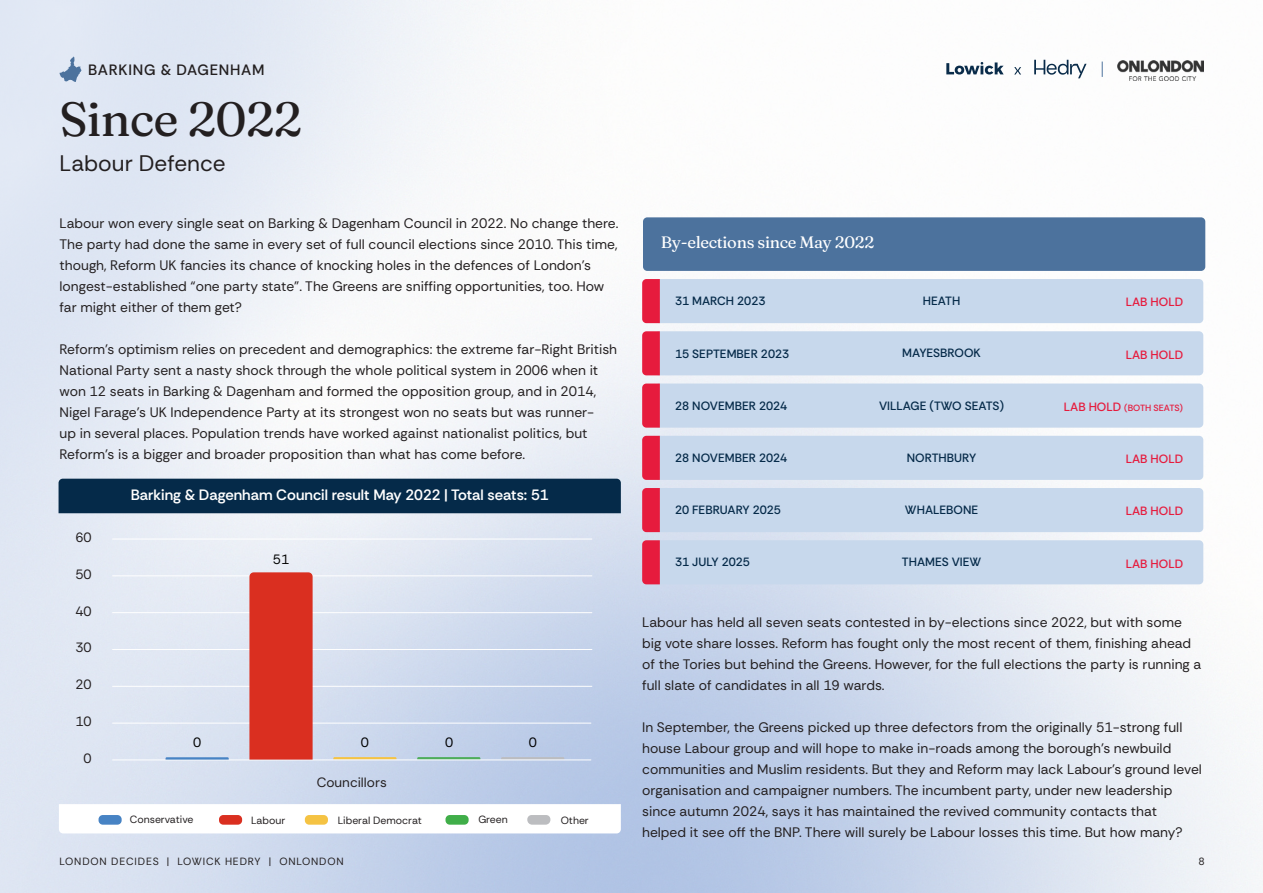
<style>
.page{position:relative;width:1263px;height:893px;background:#fff}
.page>*{position:absolute;margin:0;border:0;box-sizing:border-box;transform-origin:0 0}
.t1{font:900 48px "Fraunces 9 pt";letter-spacing:-.02em;color:#231f20}
.t2{font:22.5px "Rethink Sans";color:#231f20}
.t3{font:900 16.5px "Fraunces 9 pt";letter-spacing:-.02em;color:#fff}
.t4{font:600 15px "Rethink Sans";color:#fff}
.t5{font:500 15px "Rethink Sans";letter-spacing:.05em;color:#231f20}
.t6{font:13.8px/21px "Rethink Sans";color:#231f20}
.t7{font:13.5px "Rethink Sans";color:#231f20}
.t8{font:13.5px "Rethink Sans";color:#000}
.t9{font:500 12px "Rethink Sans";color:#052a49}
.t10{font:500 12px "Rethink Sans";color:#e61b3d}
.t11{font:10.5px "Rethink Sans";color:#231f20}
.t12{font:10.5px "Rethink Sans";letter-spacing:.08em;color:#231f20}
.t13{font:500 9px "Rethink Sans";color:#e61b3d}
.s1{font-size:12px}
</style>
<div class="page">
<img style="left:0;top:0;width:1263px;height:893px">
<svg style="left:946px;top:62px;width:58px;height:13px"></svg>
<svg style="left:1034px;top:60px;width:52px;height:18px"></svg>
<svg style="left:1014px;top:67px;width:7px;height:8px"></svg>
<img style="left:1118px;top:61px;width:85px;height:20px">
<svg style="left:1102px;top:62px;width:1px;height:15px"></svg>
<svg style="left:60px;top:57px;width:22px;height:25px"></svg>
<svg style="left:417px;top:757px;width:63px;height:2px"></svg>
<svg style="left:59px;top:804px;width:562px;height:29px"></svg>
<div style="left:99px;top:815px;width:23px;height:10px;background:#4783c4;border-radius:4px"></div>
<div style="left:219px;top:815px;width:23px;height:10px;background:#da2f20;border-radius:4px"></div>
<div style="left:305px;top:815px;width:23px;height:10px;background:#f5c343;border-radius:4px"></div>
<div style="left:527px;top:815px;width:23px;height:10px;background:#bcbdc0;border-radius:5px"></div>
<div style="left:445px;top:815px;width:24px;height:10px;background:#40ae49;border-radius:4px"></div>
<hr style="left:112px;top:686px;width:480px;height:1px;background:#fff">
<hr style="left:112px;top:649px;width:480px;height:1px;background:#fff">
<hr style="left:112px;top:575px;width:480px;height:1px;background:#fff">
<hr style="left:112px;top:612px;width:480px;height:1px;background:#fff">
<hr style="left:112px;top:539px;width:480px;height:1px;background:#fff">
<svg style="left:333px;top:757px;width:63px;height:2px"></svg>
<svg style="left:501px;top:757px;width:63px;height:2px"></svg>
<hr style="left:112px;top:759px;width:479px;height:1px;background:#fff">
<hr style="left:112px;top:723px;width:479px;height:1px;background:#fff">
<svg style="left:166px;top:757px;width:63px;height:3px"></svg>
<div style="left:249px;top:572px;width:64px;height:188px;background:#da2f20"></div>
<div style="left:643px;top:217px;width:562px;height:54px;background:#4c729d;border-radius:4px"></div>
<div style="left:655px;top:279px;width:548px;height:44px;background:#c7d8ec;border-radius:4px"></div>
<div style="left:655px;top:331px;width:548px;height:44px;background:#c7d8ec;border-radius:4px"></div>
<div style="left:655px;top:384px;width:548px;height:44px;background:#c7d8ec;border-radius:4px"></div>
<div style="left:655px;top:436px;width:548px;height:44px;background:#c7d8ec;border-radius:4px"></div>
<div style="left:655px;top:488px;width:548px;height:44px;background:#c7d8ec;border-radius:4px"></div>
<div style="left:655px;top:540px;width:548px;height:44px;background:#c7d8ec;border-radius:4px"></div>
<svg style="left:642px;top:279px;width:18px;height:44px"></svg>
<svg style="left:642px;top:331px;width:18px;height:44px"></svg>
<svg style="left:642px;top:384px;width:18px;height:44px"></svg>
<svg style="left:642px;top:436px;width:18px;height:44px"></svg>
<svg style="left:642px;top:488px;width:18px;height:44px"></svg>
<svg style="left:642px;top:540px;width:18px;height:44px"></svg>
<div style="left:59px;top:479px;width:562px;height:34px;background:#052a49"></div>
<p class="t5" style="left:88px;top:60px;width:178px">BARKING &amp; DAGENHAM</p>
<h1 class="t1" style="left:60px;top:82px;width:244px">Since 2022</h1>
<h2 class="t2" style="left:60px;top:149px;width:168px">Labour Defence</h2>
<p class="t6" style="left:60px;top:212px;width:560px">Labour won every single seat on Barking &amp; Dagenham Council in 2022. No change there.<br>The party had done the same in every set of full council elections since 2010. This time, though, Reform UK fancies its chance of knocking holes in the defences of London’s longest-established “one party state”. The Greens are sniffing opportunities, too. How far might either of them get?</p>
<p class="t6" style="left:60px;top:338px;width:559px">Reform’s optimism relies on precedent and demographics: the extreme far-Right British National Party sent a nasty shock through the whole political system in 2006 when it won 12 seats in Barking &amp; Dagenham and formed the opposition group, and in 2014, Nigel Farage’s UK Independence Party at its strongest won no seats but was runner-<br>up in several places. Population trends have worked against nationalist politics, but Reform’s is a bigger and broader proposition than what has come before.</p>
<p class="t7" style="left:75px;top:529px;width:18px">60</p>
<p class="t7" style="left:75px;top:566px;width:18px">50</p>
<p class="t7" style="left:75px;top:603px;width:18px">40</p>
<p class="t7" style="left:75px;top:639px;width:18px">30</p>
<p class="t7" style="left:75px;top:676px;width:18px">20</p>
<p class="t7" style="left:75px;top:713px;width:18px">10</p>
<p class="t7" style="left:83px;top:749px;width:10px">0</p>
<p class="t4" style="left:131px;top:486px;width:419px">Barking &amp; Dagenham Council result May 2022 | Total seats: 51</p>
<p class="t8" style="left:273px;top:551px;width:18px">51</p>
<p class="t8" style="left:193px;top:734px;width:10px">0</p>
<p class="t8" style="left:361px;top:734px;width:10px">0</p>
<p class="t8" style="left:445px;top:734px;width:10px">0</p>
<p class="t8" style="left:529px;top:734px;width:10px">0</p>
<p class="t7" style="left:317px;top:774px;width:72px">Councillors</p>
<p class="t11" style="left:130px;top:813px;width:65px">Conservative</p>
<p class="t11" style="left:251px;top:814px;width:36px">Labour</p>
<p class="t11" style="left:338px;top:814px;width:86px">Liberal Democrat</p>
<p class="t11" style="left:478px;top:813px;width:31px">Green</p>
<p class="t11" style="left:561px;top:814px;width:30px">Other</p>
<p class="t3" style="left:661px;top:229px;width:215px">By-elections since May 2022</p>
<p class="t9" style="left:675px;top:294px;width:92px">31 MARCH 2023</p>
<p class="t9" style="left:923px;top:293px;width:39px">HEATH</p>
<p class="t10" style="left:1126px;top:295px;width:59px">LAB HOLD</p>
<p class="t9" style="left:675px;top:346px;width:116px">15 SEPTEMBER 2023</p>
<p class="t9" style="left:902px;top:346px;width:80px">MAYESBROOK</p>
<p class="t10" style="left:1126px;top:347px;width:59px">LAB HOLD</p>
<p class="t9" style="left:675px;top:398px;width:114px">28 NOVEMBER 2024</p>
<p class="t9" style="left:879px;top:398px;width:126px">VILLAGE (TWO SEATS)</p>
<p class="t13" style="left:1064px;top:402px;width:121px"><span class="s1">LAB HOLD</span> (BOTH SEATS)</p>
<p class="t9" style="left:675px;top:450px;width:114px">28 NOVEMBER 2024</p>
<p class="t9" style="left:907px;top:450px;width:71px">NORTHBURY</p>
<p class="t10" style="left:1126px;top:451px;width:59px">LAB HOLD</p>
<p class="t9" style="left:675px;top:503px;width:107px">20 FEBRUARY 2025</p>
<p class="t9" style="left:905px;top:502px;width:75px">WHALEBONE</p>
<p class="t10" style="left:1126px;top:504px;width:59px">LAB HOLD</p>
<p class="t9" style="left:675px;top:555px;width:76px">31 JULY 2025</p>
<p class="t9" style="left:902px;top:555px;width:81px">THAMES VIEW</p>
<p class="t10" style="left:1126px;top:556px;width:59px">LAB HOLD</p>
<p class="t6" style="left:642px;top:611px;width:561px">Labour has held all seven seats contested in by-elections since 2022, but with some big vote share losses. Reform has fought only the most recent of them, finishing ahead of the Tories but behind the Greens. However, for the full elections the party is running a full slate of candidates in all 19 wards.</p>
<p class="t6" style="left:642px;top:716px;width:561px">In September, the Greens picked up three defectors from the originally 51-strong full house Labour group and will hope to make in-roads among the borough’s newbuild communities and Muslim residents. But they and Reform may lack Labour’s ground level organisation and campaigner numbers. The incumbent party, under new leadership since autumn 2024, says it has maintained the revived community contacts that helped it see off the BNP. There will surely be Labour losses this time. But how many?</p>
<p class="t12" style="left:60px;top:855px;width:286px">LONDON DECIDES | LOWICK HEDRY | ONLONDON</p>
<p class="t11" style="left:1198px;top:855px;width:8px">8</p>
</div>
